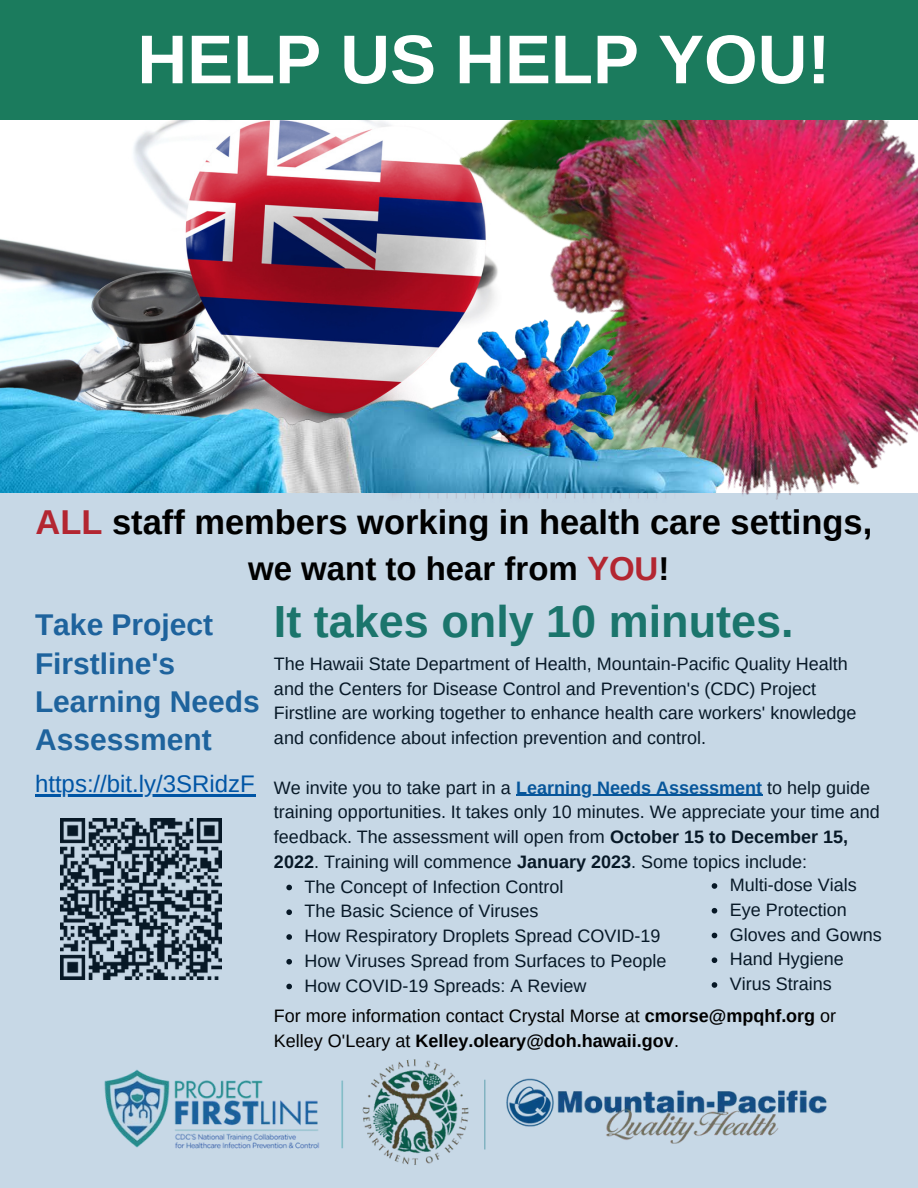
<style>
.page{position:relative;width:918px;height:1188px;background:#fff}
.page>*{position:absolute;margin:0;border:0;box-sizing:border-box;transform-origin:0 0}
.t1{font:700 69px "Arimo";color:#fff}
.t2{font:700 45px "Arimo";color:#1b7b5d}
.t3{font:700 34.5px "Arimo";color:#000}
.t4{font:700 33px "Arimo";color:#000}
.t5{font:700 30px/38.2px "Arimo";color:#1e639d}
.t6{font:24px "Arimo";color:#0055a5}
.t7{font:18px/24.8px "Arimo";color:#000}
.s1{color:#b32631}
.s2{font-weight:700;color:#00539b}
.s3{font-weight:700}
</style>
<div class="page">
<img style="left:0;top:119px;width:344px;height:201px">
<div style="left:0;top:493px;width:918px;height:695px;background:#c7d8e6"></div>
<img style="left:344px;top:119px;width:101px;height:464px">
<img style="left:445px;top:119px;width:473px;height:521px">
<img style="left:0;top:320px;width:725px;height:173px">
<div style="left:0;top:0;width:918px;height:119px;background:#1b7b5d"></div>
<hr style="left:35px;top:795px;width:220px;height:2px;background:#0055a5">
<h1 class="t1" style="left:137px;top:21px;width:695px">HELP US HELP YOU!</h1>
<h3 class="t3" style="left:35px;top:503px;width:838px"><span class="s1">ALL</span> staff members working in health care settings,</h3>
<h3 class="t4" style="left:248px;top:551px;width:423px">we want to hear from <span class="s1">YOU</span>!</h3>
<h3 class="t5" style="left:35px;top:606px;width:226px">Take Project<br>Firstline's<br>Learning Needs<br>Assessment</h3>
<h2 class="t2" style="left:274px;top:596px;width:521px">It takes only 10 minutes.</h2>
<p class="t7" style="left:274px;top:651px;width:584px">The Hawaii State Department of Health, Mountain-Pacific Quality Health and the Centers for Disease Control and Prevention's (CDC) Project Firstline are working together to enhance health care workers' knowledge and confidence about infection prevention and control.</p>
<p class="t7" style="left:274px;top:775px;width:598px">We invite you to take part in a <span class="s2">Learning Needs Assessment</span> to help guide</p>
<p class="t7" style="left:274px;top:800px;width:607px">training opportunities. It takes only 10 minutes. We appreciate your time and</p>
<p class="t7" style="left:274px;top:824px;width:576px">feedback. The assessment will open from <span class="s3">October 15 to December 15,</span></p>
<p class="t7" style="left:274px;top:849px;width:535px"><span class="s3">2022</span>. Training will commence <span class="s3">January 2023</span>. Some topics include:</p>
<p class="t7" style="left:730px;top:872px;width:128px">Multi-dose Vials</p>
<p class="t7" style="left:730px;top:897px;width:118px">Eye Protection</p>
<p class="t7" style="left:730px;top:922px;width:153px">Gloves and Gowns</p>
<p class="t7" style="left:730px;top:947px;width:116px">Hand Hygiene</p>
<p class="t7" style="left:730px;top:971px;width:103px">Virus Strains</p>
<h3 class="t6" style="left:35px;top:771px;width:221px">https://bit.ly/3SRidzF</h3>
<p class="t7" style="left:305px;top:874px;width:363px">The Concept of Infection Control<br>The Basic Science of Viruses<br>How Respiratory Droplets Spread COVID-19<br>How Viruses Spread from Surfaces to People How COVID-19 Spreads: A Review</p>
<p class="t7" style="left:274px;top:1004px;width:564px">For more information contact Crystal Morse at <span class="s3">cmorse@mpqhf.org</span> or<br>Kelley O'Leary at <span class="s3">Kelley.oleary@doh.hawaii.gov</span>.</p>
</div>
